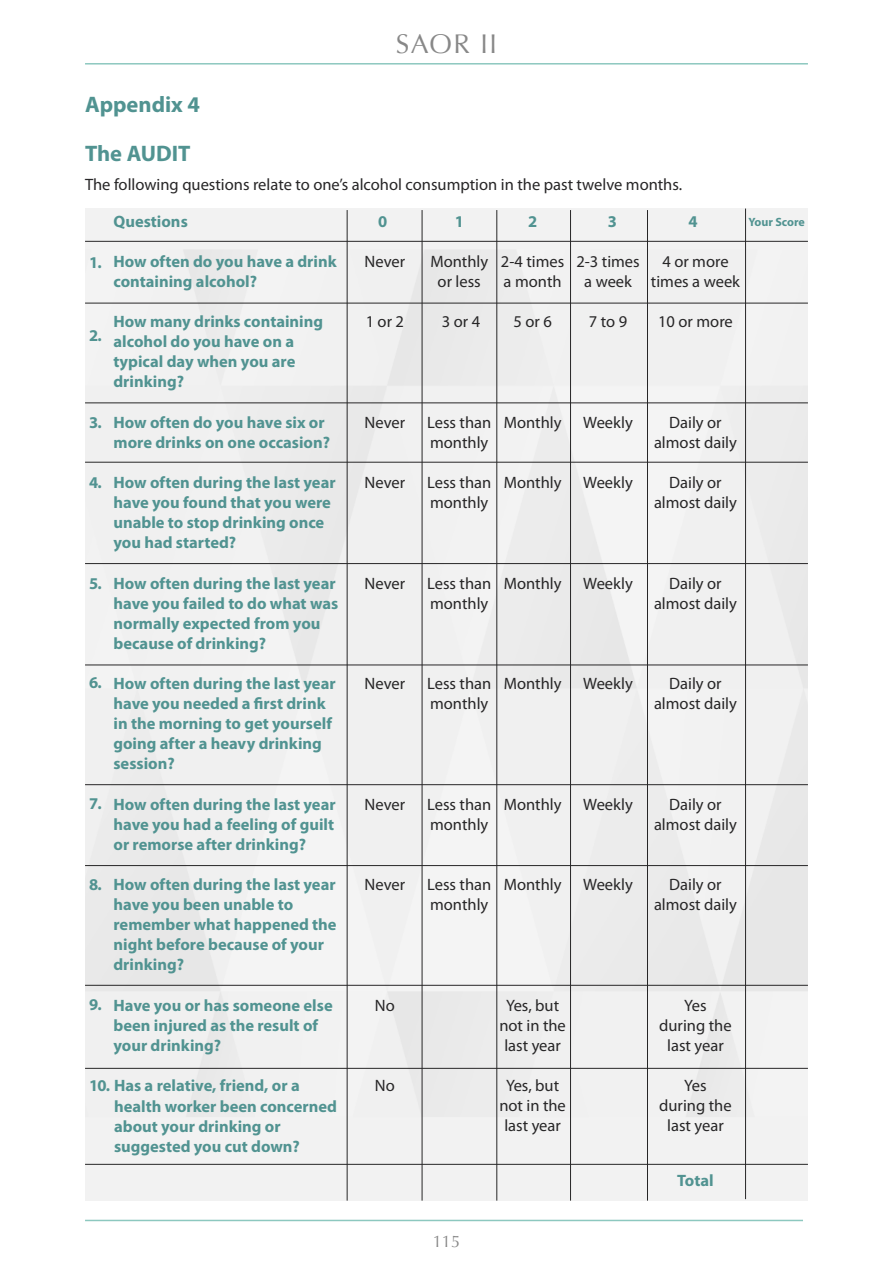
<style>
.page{position:relative;width:893px;height:1263px;background:#fff}
.page>*{position:absolute;margin:0;border:0;box-sizing:border-box;transform-origin:0 0}
.t1{font:27px "Optima";letter-spacing:.055em;color:#888}
.t2{font:700 22.5px "Myriad Pro";color:#519391}
.t3{font:700 16.5px/20.1px "Myriad Pro";color:#519391}
.t4{font:16.5px "Myriad Pro";color:#272627}
.t5{font:16.5px "Optima";color:#888}
.t6{font:700 12px "Myriad Pro";color:#519391}
</style>
<div class="page">
<div style="left:85px;top:209px;width:723px;height:991px;background:#f0f0f0"></div>
<hr style="left:85px;top:1220px;width:718px;height:1px;background:#8dc8bf">
<hr style="left:85px;top:63px;width:723px;height:2px;background:#8dc8bf">
<hr style="left:745px;top:209px;width:1px;height:990px;background:#272627">
<hr style="left:647px;top:210px;width:1px;height:990px;background:#272627">
<hr style="left:570px;top:210px;width:1px;height:990px;background:#272627">
<hr style="left:496px;top:210px;width:1px;height:990px;background:#272627">
<hr style="left:422px;top:210px;width:1px;height:990px;background:#272627">
<hr style="left:347px;top:210px;width:1px;height:990px;background:#272627">
<hr style="left:85px;top:241px;width:723px;height:1px;background:#272627">
<hr style="left:85px;top:303px;width:723px;height:1px;background:#272627">
<hr style="left:85px;top:402px;width:723px;height:1px;background:#272627">
<hr style="left:85px;top:462px;width:723px;height:1px;background:#272627">
<hr style="left:85px;top:563px;width:723px;height:1px;background:#272627">
<hr style="left:85px;top:665px;width:723px;height:1px;background:#272627">
<hr style="left:85px;top:784px;width:723px;height:1px;background:#272627">
<hr style="left:85px;top:865px;width:723px;height:1px;background:#272627">
<hr style="left:85px;top:985px;width:723px;height:1px;background:#272627">
<hr style="left:85px;top:1068px;width:723px;height:1px;background:#272627">
<hr style="left:85px;top:1164px;width:723px;height:1px;background:#272627">
<h1 class="t1" style="left:396px;top:29px;width:103px">SAOR ii</h1>
<h2 class="t2" style="left:85px;top:96px;width:116px">Appendix 4</h2>
<h2 class="t2" style="left:85px;top:145px;width:107px">The AUDIT</h2>
<p class="t4" style="left:85px;top:178px;width:599px">the following questions relate to one’s alcohol consumption in the past twelve months.</p>
<p class="t3" style="left:113px;top:212px;width:76px">Questions</p>
<p class="t3" style="left:378px;top:212px;width:11px">0</p>
<p class="t3" style="left:455px;top:212px;width:11px">1</p>
<p class="t3" style="left:528px;top:212px;width:11px">2</p>
<p class="t3" style="left:608px;top:212px;width:11px">3</p>
<p class="t3" style="left:688px;top:212px;width:11px">4</p>
<p class="t3" style="left:113px;top:253px;width:225px">How often do you have a drink</p>
<p class="t4" style="left:365px;top:255px;width:42px">Never</p>
<p class="t4" style="left:430px;top:255px;width:211px">monthly 2-4 times 2-3 times</p>
<p class="t4" style="left:662px;top:255px;width:68px">4 or more</p>
<p class="t3" style="left:113px;top:273px;width:145px">containing alcohol?</p>
<p class="t4" style="left:438px;top:275px;width:45px">or less</p>
<p class="t4" style="left:504px;top:275px;width:59px">a month</p>
<p class="t4" style="left:584px;top:275px;width:157px">a week times a week</p>
<p class="t3" style="left:113px;top:313px;width:211px">How many drinks containing</p>
<p class="t4" style="left:366px;top:315px;width:40px">1or2</p>
<p class="t4" style="left:442px;top:315px;width:40px">3or4</p>
<p class="t4" style="left:513px;top:315px;width:40px">5or6</p>
<p class="t4" style="left:589px;top:315px;width:40px">7to9</p>
<p class="t4" style="left:658px;top:315px;width:76px">10 or more</p>
<p class="t3" style="left:113px;top:333px;width:183px;text-align:justify">alcohol do you have on a typical day when you are drinking?</p>
<p class="t3" style="left:113px;top:413px;width:213px">How often do you have six or</p>
<p class="t4" style="left:365px;top:416px;width:42px">Never</p>
<p class="t4" style="left:427px;top:416px;width:136px">less than monthly</p>
<p class="t4" style="left:583px;top:416px;width:51px">Weekly</p>
<p class="t4" style="left:669px;top:416px;width:54px">Daily or</p>
<p class="t3" style="left:113px;top:433px;width:218px">more drinks on one occasion?</p>
<p class="t4" style="left:430px;top:436px;width:60px">monthly</p>
<p class="t4" style="left:654px;top:436px;width:84px">almost daily</p>
<p class="t3" style="left:113px;top:474px;width:224px">How often during the last year</p>
<p class="t4" style="left:365px;top:476px;width:42px">Never</p>
<p class="t4" style="left:427px;top:476px;width:136px">less than monthly</p>
<p class="t4" style="left:583px;top:476px;width:51px">Weekly</p>
<p class="t4" style="left:669px;top:476px;width:54px">Daily or</p>
<p class="t3" style="left:113px;top:494px;width:219px">have you found that you were</p>
<p class="t4" style="left:430px;top:496px;width:60px">monthly</p>
<p class="t4" style="left:654px;top:496px;width:84px">almost daily</p>
<p class="t3" style="left:113px;top:514px;width:212px">unable to stop drinking once you had started?</p>
<p class="t3" style="left:113px;top:574px;width:224px">How often during the last year</p>
<p class="t4" style="left:365px;top:577px;width:42px">Never</p>
<p class="t4" style="left:427px;top:577px;width:136px">less than monthly</p>
<p class="t4" style="left:583px;top:577px;width:51px">Weekly</p>
<p class="t4" style="left:669px;top:577px;width:54px">Daily or</p>
<p class="t3" style="left:113px;top:594px;width:226px">have you failed to do what was</p>
<p class="t4" style="left:430px;top:597px;width:60px">monthly</p>
<p class="t4" style="left:654px;top:597px;width:84px">almost daily</p>
<p class="t3" style="left:113px;top:614px;width:208px">normally expected from you because of drinking?</p>
<p class="t3" style="left:113px;top:675px;width:224px">How often during the last year</p>
<p class="t4" style="left:365px;top:677px;width:42px">Never</p>
<p class="t4" style="left:427px;top:677px;width:136px">less than monthly</p>
<p class="t4" style="left:583px;top:677px;width:51px">Weekly</p>
<p class="t4" style="left:669px;top:677px;width:54px">Daily or</p>
<p class="t3" style="left:113px;top:695px;width:214px">have you needed a first drink</p>
<p class="t4" style="left:430px;top:697px;width:60px">monthly</p>
<p class="t4" style="left:654px;top:697px;width:84px">almost daily</p>
<p class="t3" style="left:113px;top:715px;width:220px">in the morning to get yourself going after a heavy drinking session?</p>
<p class="t3" style="left:113px;top:795px;width:224px">How often during the last year</p>
<p class="t4" style="left:365px;top:798px;width:42px">Never</p>
<p class="t4" style="left:427px;top:798px;width:136px">less than monthly</p>
<p class="t4" style="left:583px;top:798px;width:51px">Weekly</p>
<p class="t4" style="left:669px;top:798px;width:54px">Daily or</p>
<p class="t3" style="left:113px;top:815px;width:222px">have you had a feeling of guilt</p>
<p class="t4" style="left:430px;top:818px;width:60px">monthly</p>
<p class="t4" style="left:654px;top:818px;width:84px">almost daily</p>
<p class="t3" style="left:113px;top:835px;width:194px">or remorse after drinking?</p>
<p class="t3" style="left:113px;top:876px;width:224px">How often during the last year</p>
<p class="t4" style="left:365px;top:878px;width:42px">Never</p>
<p class="t4" style="left:427px;top:878px;width:136px">less than monthly</p>
<p class="t4" style="left:583px;top:878px;width:51px">Weekly</p>
<p class="t4" style="left:669px;top:878px;width:54px">Daily or</p>
<p class="t3" style="left:113px;top:896px;width:181px">have you been unable to</p>
<p class="t4" style="left:430px;top:898px;width:60px">monthly</p>
<p class="t4" style="left:654px;top:898px;width:84px">almost daily</p>
<p class="t3" style="left:113px;top:916px;width:225px">remember what happened the night before because of your drinking?</p>
<p class="t3" style="left:113px;top:996px;width:221px">Have you or has someone else</p>
<p class="t4" style="left:375px;top:999px;width:21px">No</p>
<p class="t4" style="left:506px;top:999px;width:55px">yes, but</p>
<p class="t4" style="left:684px;top:999px;width:24px">yes</p>
<p class="t3" style="left:113px;top:1016px;width:206px">been injured as the result of</p>
<p class="t4" style="left:499px;top:1019px;width:68px">not in the</p>
<p class="t4" style="left:659px;top:1019px;width:74px">during the</p>
<p class="t3" style="left:113px;top:1036px;width:109px">your drinking?</p>
<p class="t4" style="left:504px;top:1039px;width:58px">last year</p>
<p class="t4" style="left:667px;top:1039px;width:58px">last year</p>
<p class="t4" style="left:375px;top:1079px;width:21px">No</p>
<p class="t4" style="left:506px;top:1079px;width:55px">yes, but</p>
<p class="t4" style="left:684px;top:1079px;width:24px">yes</p>
<p class="t4" style="left:499px;top:1099px;width:68px">not in the</p>
<p class="t4" style="left:659px;top:1099px;width:74px">during the</p>
<p class="t4" style="left:504px;top:1119px;width:58px">last year</p>
<p class="t4" style="left:667px;top:1119px;width:58px">last year</p>
<p class="t3" style="left:677px;top:1172px;width:38px">Total</p>
<p class="t3" style="left:89px;top:253px;width:14px">1.</p>
<p class="t3" style="left:89px;top:327px;width:14px">2.</p>
<p class="t3" style="left:89px;top:414px;width:14px">3.</p>
<p class="t3" style="left:89px;top:474px;width:14px">4.</p>
<p class="t3" style="left:89px;top:574px;width:14px">5.</p>
<p class="t3" style="left:89px;top:673px;width:14px">6.</p>
<p class="t3" style="left:89px;top:795px;width:14px">7.</p>
<p class="t3" style="left:89px;top:876px;width:14px">8.</p>
<p class="t3" style="left:89px;top:996px;width:14px">9.</p>
<p class="t3" style="left:89px;top:1077px;width:212px">10. Has a relative, friend, or a</p>
<p class="t3" style="left:114px;top:1097px;width:224px">health worker been concerned about your drinking or suggested you cut down?</p>
<p class="t6" style="left:748px;top:218px;width:58px">your Score</p>
<p class="t5" style="left:433px;top:1232px;width:29px">115</p>
</div>
